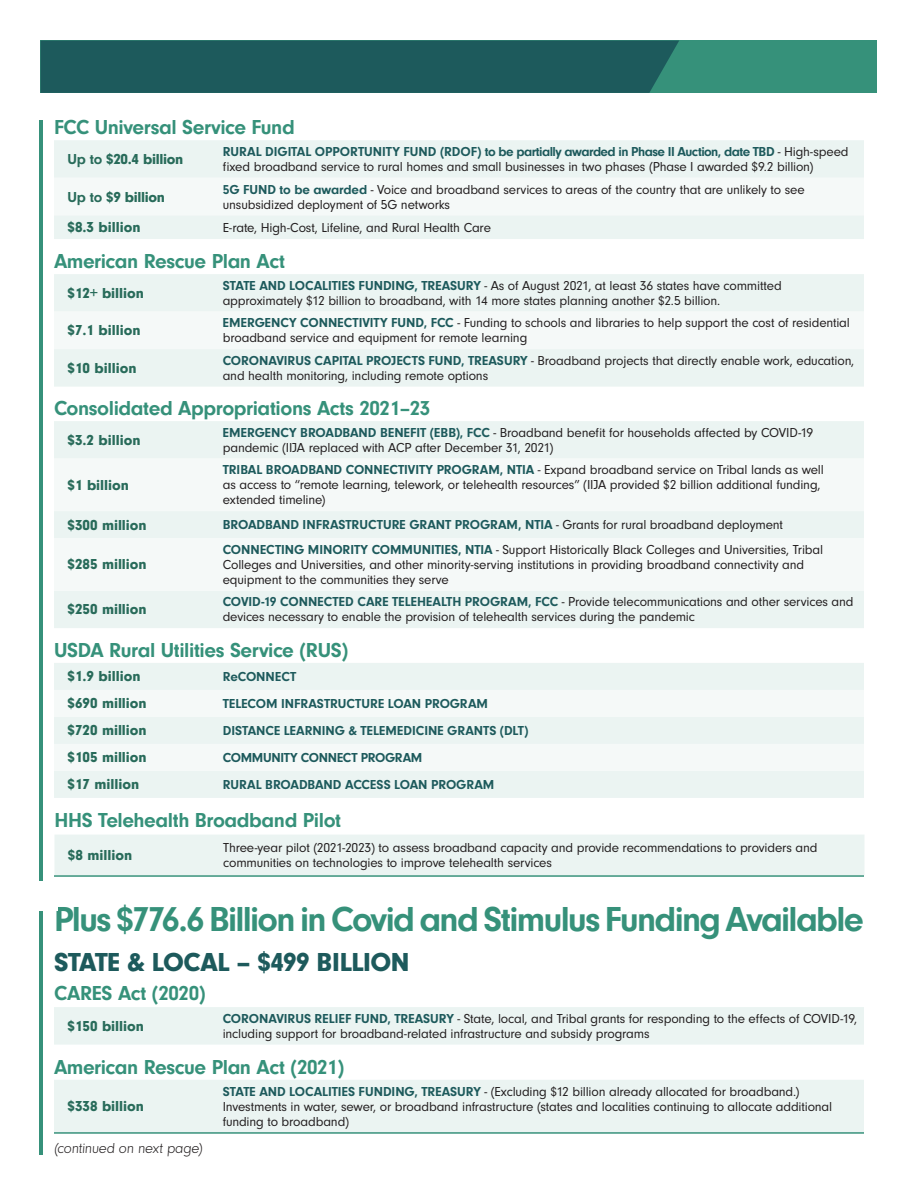
<style>
.page{position:relative;width:918px;height:1188px;background:#fff}
.page>*{position:absolute;margin:0;border:0;box-sizing:border-box;transform-origin:0 0}
.t1{font:700 36px "Neuzeit Gro";letter-spacing:-.045em;color:#36917a}
.t2{font:900 27px "Neuzeit Gro";letter-spacing:-.02em;color:#1d5a5c}
.Table_H2{font:700 21px "Neuzeit Gro";letter-spacing:-.02em;color:#36917a}
.Table_-_Numbers{font:900 15px "Neuzeit Gro";color:#286b5a}
.Table_-_Numbers-2{font:900 15px "Neuzeit Gro";letter-spacing:-.02em;color:#286b5a}
.BODY_TEXT{font:300 15px "Neuzeit Gro";color:#231f20}
.Table_-_Body_text{font:13.5px/15px "Neuzeit Gro";letter-spacing:-.01em;color:#231f20}
.Table_-_Body_text-2{font:700 13.5px "Neuzeit Gro";letter-spacing:-.005em;color:#1d5a5c}
.s1{font-weight:700}
.s2{font-weight:700;color:#1d5a5c}
.s3{font-weight:400;color:#231f20}
</style>
<div class="page">
<div style="left:54px;top:1080px;width:810px;height:52px;background:#ebf4f2"></div>
<div style="left:54px;top:1007px;width:810px;height:38px;background:#ebf4f2"></div>
<hr style="left:54px;top:1132px;width:810px;height:2px;background:#36917a">
<div style="left:54px;top:835px;width:810px;height:40px;background:#ebf4f2"></div>
<div style="left:54px;top:421px;width:810px;height:207px;background:#ebf4f2"></div>
<svg style="left:54px;top:459px;width:810px;height:132px;fill:#f5f9f8"></svg>
<div style="left:54px;top:274px;width:810px;height:113px;background:#ebf4f2"></div>
<div style="left:54px;top:312px;width:810px;height:37px;background:#f5f9f8"></div>
<div style="left:54px;top:140px;width:810px;height:99px;background:#ebf4f2"></div>
<div style="left:54px;top:178px;width:810px;height:37px;background:#f5f9f8"></div>
<div style="left:54px;top:663px;width:810px;height:135px;background:#ebf4f2"></div>
<svg style="left:54px;top:690px;width:810px;height:81px;fill:#f5f9f8"></svg>
<hr style="left:54px;top:875px;width:810px;height:2px;background:#36917a">
<hr style="left:39px;top:120px;width:4px;height:1034px;background:#36917a">
<div style="left:22px;top:881px;width:36px;height:29px;background:#fff"></div>
<div style="left:40px;top:40px;width:838px;height:53px;background:#36917a"></div>
<div style="left:40px;top:40px;width:639px;height:53px;background:#1d5a5c"></div>
<p class="Table_H2" style="left:54px;top:115px;width:242px">FCC Universal Service Fund</p>
<p class="Table_-_Numbers-2" style="left:68px;top:151px;width:117px"><span class="s1">Up to</span> $20.4 billion</p>
<p class="Table_-_Body_text" style="left:223px;top:144px;width:627px"><span class="s2">RURAL DIGITAL OPPORTUNITY FUND (RDOF) to be partially awarded in Phase II Auction, date TBD</span> - High-speed fixed broadband service to rural homes and small businesses in two phases (Phase I awarded $9.2 billion)</p>
<p class="Table_-_Numbers-2" style="left:68px;top:188px;width:99px"><span class="s1">Up to</span> $9 billion</p>
<p class="Table_-_Body_text" style="left:223px;top:182px;width:583px"><span class="s2">5G FUND to be awarded</span> - Voice and broadband services to areas of the country that are unlikely to see unsubsidized deployment of 5G networks</p>
<p class="Table_-_Numbers" style="left:68px;top:219px;width:75px">$8.3 billion</p>
<p class="Table_-_Body_text" style="left:223px;top:220px;width:270px">E-rate, High-Cost, Lifeline, and Rural Health Care</p>
<p class="Table_H2" style="left:54px;top:249px;width:233px">American Rescue Plan Act</p>
<p class="Table_-_Numbers" style="left:68px;top:284px;width:78px">$12+ billion</p>
<p class="Table_-_Body_text" style="left:223px;top:278px;width:561px"><span class="s2">STATE AND LOCALITIES FUNDING, TREASURY</span> - As of August 2021, at least 36 states have committed approximately $12 billion to broadband, with 14 more states planning another $2.5 billion.</p>
<p class="Table_-_Numbers" style="left:68px;top:322px;width:75px">$7.1 billion</p>
<p class="Table_-_Body_text" style="left:223px;top:316px;width:629px"><span class="s2">EMERGENCY CONNECTIVITY FUND, FCC</span> - Funding to schools and libraries to help support the cost of residential broadband service and equipment for remote learning</p>
<p class="Table_-_Numbers" style="left:68px;top:359px;width:71px">$10 billion</p>
<p class="Table_-_Body_text" style="left:223px;top:353px;width:633px"><span class="s2">CORONAVIRUS CAPITAL PROJECTS FUND, TREASURY</span> - Broadband projects that directly enable work, education, and health monitoring, including remote options</p>
<p class="Table_H2" style="left:54px;top:396px;width:378px">Consolidated Appropriations Acts 2021–23</p>
<p class="Table_-_Numbers" style="left:68px;top:431px;width:75px">$3.2 billion</p>
<p class="Table_-_Body_text" style="left:223px;top:425px;width:592px"><span class="s2">EMERGENCY BROADBAND BENEFIT (EBB), FCC</span> - Broadband benefit for households affected by COVID-19 pandemic (IIJA replaced with ACP after December 31, 2021)</p>
<p class="Table_-_Numbers" style="left:68px;top:476px;width:63px">$1 billion</p>
<p class="Table_-_Body_text" style="left:223px;top:463px;width:603px"><span class="s2">TRIBAL BROADBAND CONNECTIVITY PROGRAM, NTIA</span> - Expand broadband service on Tribal lands as well as access to “remote learning, telework, or telehealth resources” (IIJA provided $2 billion additional funding, extended timeline)</p>
<p class="Table_-_Numbers" style="left:68px;top:516px;width:81px">$300 million</p>
<p class="Table_-_Body_text-2" style="left:223px;top:517px;width:562px">BROADBAND INFRASTRUCTURE GRANT PROGRAM, NTIA <span class="s3">- Grants for rural broadband deployment</span></p>
<p class="Table_-_Numbers" style="left:68px;top:556px;width:81px">$285 million</p>
<p class="Table_-_Body_text" style="left:223px;top:542px;width:602px"><span class="s2">CONNECTING MINORITY COMMUNITIES, NTIA</span> - Support Historically Black Colleges and Universities, Tribal<br>Colleges and Universities, and other minority-serving institutions in providing broadband connectivity and equipment to the communities they serve</p>
<p class="Table_-_Numbers" style="left:68px;top:601px;width:81px">$250 million</p>
<p class="Table_-_Body_text" style="left:223px;top:595px;width:632px"><span class="s2">COVID-19 CONNECTED CARE TELEHEALTH PROGRAM, FCC</span> - Provide telecommunications and other services and devices necessary to enable the provision of telehealth services during the pandemic</p>
<p class="Table_H2" style="left:54px;top:638px;width:296px">USDA Rural Utilities Service (RUS)</p>
<p class="Table_-_Numbers" style="left:68px;top:668px;width:75px">$1.9 billion</p>
<p class="Table_-_Body_text-2" style="left:223px;top:669px;width:75px">ReCONNECT</p>
<p class="Table_-_Numbers" style="left:68px;top:695px;width:81px">$690 million</p>
<p class="Table_-_Body_text-2" style="left:223px;top:696px;width:267px">TELECOM INFRASTRUCTURE LOAN PROGRAM</p>
<p class="Table_-_Numbers" style="left:68px;top:722px;width:81px">$720 million</p>
<p class="Table_-_Body_text-2" style="left:223px;top:723px;width:307px">DISTANCE LEARNING &amp; TELEMEDICINE GRANTS (DLT)</p>
<p class="Table_-_Numbers" style="left:68px;top:749px;width:81px">$105 million</p>
<p class="Table_-_Body_text-2" style="left:223px;top:750px;width:201px">COMMUNITY CONNECT PROGRAM</p>
<p class="Table_-_Numbers" style="left:68px;top:776px;width:73px">$17 million</p>
<p class="Table_-_Body_text-2" style="left:223px;top:777px;width:273px">RURAL BROADBAND ACCESS LOAN PROGRAM</p>
<p class="Table_H2" style="left:54px;top:808px;width:288px">HHS Telehealth Broadband Pilot</p>
<p class="Table_-_Numbers" style="left:68px;top:847px;width:66px">$8 million</p>
<p class="Table_-_Body_text" style="left:223px;top:841px;width:596px">Three-year pilot (2021-2023) to assess broadband capacity and provide recommendations to providers and communities on technologies to improve telehealth services</p>
<h1 class="t1" style="left:54px;top:899px;width:811px">Plus $776.6 Billion in Covid and Stimulus Funding Available</h1>
<h2 class="t2" style="left:54px;top:947px;width:357px">STATE &amp; LOCAL – $499 BILLION</h2>
<p class="Table_H2" style="left:54px;top:981px;width:153px">CARES Act (2020)</p>
<p class="Table_-_Numbers" style="left:68px;top:1017px;width:78px">$150 billion</p>
<p class="Table_-_Body_text" style="left:223px;top:1011px;width:636px"><span class="s2">CORONAVIRUS RELIEF FUND, TREASURY</span> - State, local, and Tribal grants for responding to the effects of COVID-19, including support for broadband-related infrastructure and subsidy programs</p>
<p class="Table_H2" style="left:54px;top:1055px;width:292px">American Rescue Plan Act (2021)</p>
<p class="Table_-_Numbers" style="left:68px;top:1098px;width:78px">$338 billion</p>
<p class="Table_-_Body_text" style="left:223px;top:1084px;width:611px"><span class="s2">STATE AND LOCALITIES FUNDING, TREASURY</span> - (Excluding $12 billion already allocated for broadband.)<br>Investments in water, sewer, or broadband infrastructure (states and localities continuing to allocate additional funding to broadband)</p>
<p class="BODY_TEXT" style="left:54px;top:1140px;width:151px">(continued on next page)</p>
</div>
